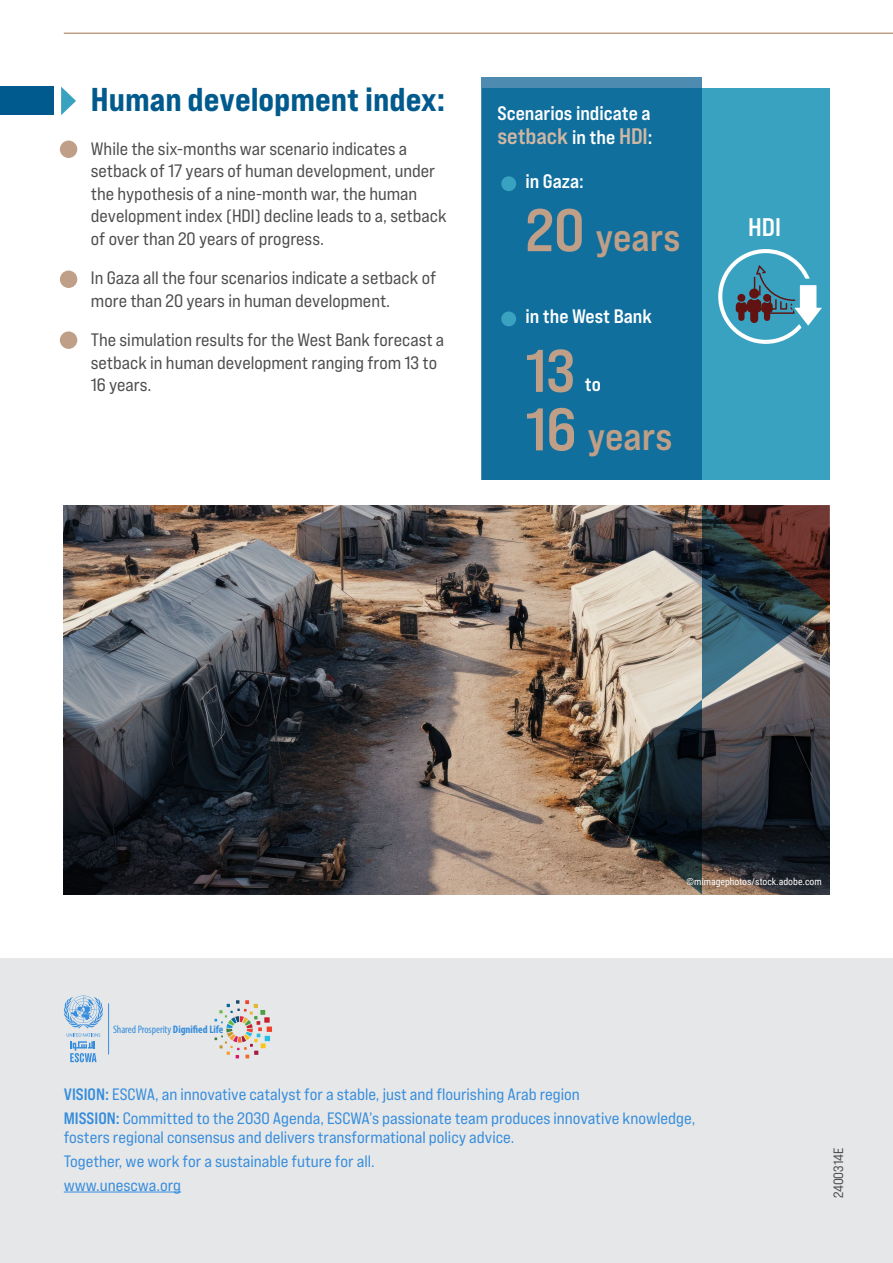
<style>
.page{position:relative;width:893px;height:1263px;background:#fff}
.page>*{position:absolute;margin:0;border:0;box-sizing:border-box;transform-origin:0 0}
.t1{font:60px "Bebas Neue Pro Exp Bd";color:#bf9f87}
.t2{font:39px "Bebas Neue Pro Exp Bd";color:#bf9f87}
.t3{font:33px "Bebas Neue Pro Exp Eb";color:#005a8d}
.t4{font:25.5px "Bebas Neue Pro Exp Bd";color:#fff}
.t5{font:22.5px "Bebas Neue Pro Exp Bd";letter-spacing:-.005em;color:#cfb7a4}
.t6{font:19.5px "Bebas Neue Pro Exp Bd";color:#fff}
.t7{font:18px/22.5px "Bebas Neue Pro Exp Rg";color:#4d4d4f}
.t8{font:16.5px/23.7px "Bebas Neue Pro Exp Rg";color:#368ddd}
.t9{font:13.5px "Bebas Neue Pro Exp Rg";color:#4d4d4f}
.t10{font:condensed 10.95px "Myriad Pro";letter-spacing:-.005em;color:#368ddd}
.t11{font:9.75px "Roboto Condensed";color:#fff}
.s1{font-size:19.5px;color:#fff}
.s2{font-size:60px}
.s3{font-weight:700}
.s4{font-family:"Bebas Neue Pro Exp Bd"}
</style>
<div class="page">
<hr style="left:64px;top:33px;width:829px;height:1px;background:#bf9f87">
<div style="left:482px;top:88px;width:347px;height:392px;background:#39a2c0"></div>
<div style="left:482px;top:77px;width:220px;height:403px;background:#116f9d"></div>
<svg style="left:61px;top:87px;width:15px;height:28px"></svg>
<div style="left:0;top:87px;width:53px;height:28px;background:#005a8d"></div>
<div style="left:60px;top:141px;width:17px;height:17px;background:#bf9f87;border-radius:50%"></div>
<div style="left:60px;top:271px;width:17px;height:17px;background:#bf9f87;border-radius:50%"></div>
<div style="left:60px;top:331px;width:17px;height:18px;background:#bf9f87;border-radius:50%"></div>
<svg style="left:718px;top:249px;width:104px;height:95px"></svg>
<div style="left:501px;top:176px;width:15px;height:15px;background:#39a2c0;border-radius:50%"></div>
<div style="left:501px;top:311px;width:15px;height:15px;background:#39a2c0;border-radius:50%"></div>
<img style="left:64px;top:505px;width:766px;height:390px">
<img style="left:581px;top:505px;width:249px;height:389px">
<svg style="left:64px;top:729px;width:188px;height:165px;background:#1a1e25"></svg>
<div style="left:0;top:959px;width:893px;height:304px;background:#e6e7e8"></div>
<hr style="left:64px;top:1191px;width:117px;height:1px;background:#368ddd">
<hr style="left:108px;top:1003px;width:1px;height:51px;background:#368ddd">
<svg style="left:64px;top:995px;width:39px;height:67px"></svg>
<svg style="left:215px;top:1000px;width:57px;height:58px"></svg>
<h3 class="t3" style="left:91px;top:79px;width:356px">Human development index:</h3>
<p class="t7" style="left:91px;top:137px;width:357px">While the six-months war scenario indicates a setback of 17 years of human development, under the hypothesis of a nine-month war, the human development index (HDI) decline leads to a, setback of over than 20 years of progress.</p>
<p class="t7" style="left:91px;top:267px;width:347px">In Gaza all the four scenarios indicate a setback of more than 20 years in human development.</p>
<p class="t7" style="left:91px;top:329px;width:355px">The simulation results for the West Bank forecast a setback in human development ranging from 13 to<br>16 years.</p>
<p class="t6" style="left:497px;top:102px;width:155px">Scenarios indicate a</p>
<p class="t5" style="left:497px;top:123px;width:156px">setback <span class="s1">in the</span> HDI<span class="s1">:</span></p>
<p class="t6" style="left:525px;top:169px;width:60px">in Gaza:</p>
<h2 class="t2" style="left:525px;top:213px;width:156px"><span class="s2">20</span> years</h2>
<p class="t6" style="left:525px;top:304px;width:128px">in the West Bank</p>
<h1 class="t1" style="left:525px;top:334px;width:51px">13</h1>
<p class="t6" style="left:585px;top:372px;width:18px">to</p>
<h2 class="t2" style="left:525px;top:413px;width:148px"><span class="s2">16</span> years</h2>
<h3 class="t4" style="left:748px;top:211px;width:34px">HDI</h3>
<p class="t11" style="left:686px;top:875px;width:137px">©mimagephotos/stock.adobe.com</p>
<p class="t10" style="left:113px;top:1022px;width:112px">Shared Prosperity <span class="s3">Dignified Life</span></p>
<p class="t8" style="left:64px;top:1082px;width:633px"><span class="s4">VISION:</span> ESCWA, an innovative catalyst for a stable, just and flourishing Arab region<br><span class="s4">MISSION:</span> Committed to the 2030 Agenda, ESCWA’s passionate team produces innovative knowledge,</p>
<p class="t8" style="left:64px;top:1125px;width:452px">fosters regional consensus and delivers transformational policy advice.<br>Together, we work for a sustainable future for all.<br>www.unescwa.org</p>
<p class="t9" style="left:830px;top:1198px;width:52px;rotate:-90deg">2400314E</p>
</div>
